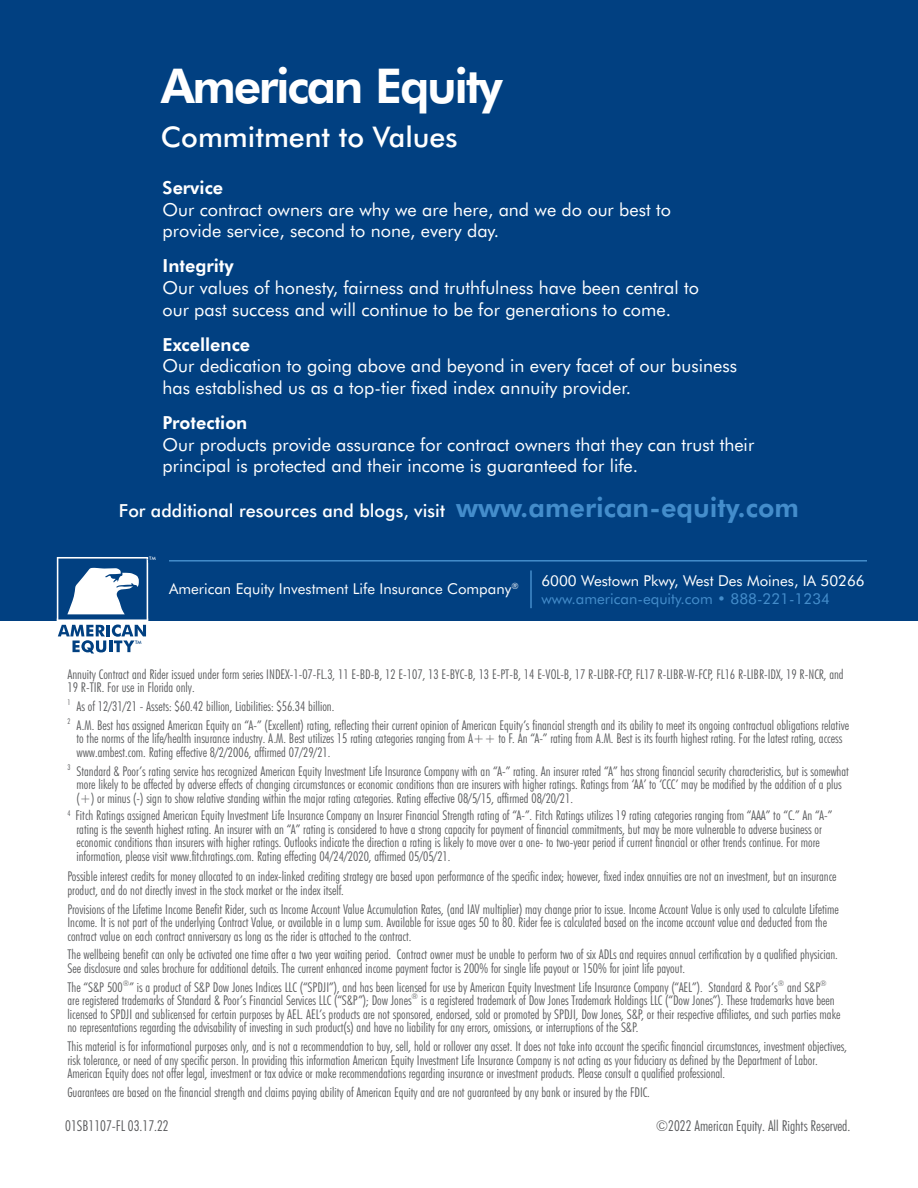
<style>
.page{position:relative;width:918px;height:1188px;background:#fff}
.page>*{position:absolute;margin:0;border:0;box-sizing:border-box;transform-origin:0 0}
.t1{font:800 48px "Futura BT";letter-spacing:-.05em;color:#fff}
.t2{font:500 28.5px "Futura BT";color:#fff}
.t3{font:18px/21.6px "Futura BT";color:#fff}
.t4{font:500 18px "Futura BT";color:#fff}
.t5{font:800 18px "Futura BT";color:#fff}
.t6{font:15px "Futura BT";color:#fff}
.t7{font:300 condensed 15px "Futura BT";color:#57585a}
.t8{font:15px "Futura BT";color:#448dcb}
.t9{font:300 condensed 13.5px/13.5px "Futura BT";color:#57585a}
.t10{font:500 4.65px "Futura BT";color:#fff}
.t11{font:500 4.65px "Futura BT";color:#014081}
.s1{font-weight:800;font-size:27px;color:#448dcb}
</style>
<div class="page">
<div style="left:0;top:0;width:918px;height:620px;background:#014081"></div>
<hr style="left:530px;top:570px;width:2px;height:38px;background:#448dcb">
<svg style="left:57px;top:557px;width:97px;height:97px"></svg>
<hr style="left:169px;top:560px;width:698px;height:2px;background:#448dcb">
<p class="t1" style="left:161px;top:57px;width:344px">American Equity</p>
<p class="t2" style="left:161px;top:120px;width:298px">Commitment to Values</p>
<p class="t5" style="left:163px;top:177px;width:62px">Service</p>
<p class="t3" style="left:163px;top:198px;width:510px">Our contract owners are why we are here, and we do our best to provide service, second to none, every day.</p>
<p class="t5" style="left:163px;top:255px;width:73px">Integrity</p>
<p class="t3" style="left:163px;top:277px;width:538px">Our values of honesty, fairness and truthfulness have been central to our past success and will continue to be for generations to come.</p>
<p class="t5" style="left:163px;top:333px;width:89px">Excellence</p>
<p class="t3" style="left:163px;top:355px;width:576px">Our dedication to going above and beyond in every facet of our business has established us as a top-tier fixed index annuity provider.</p>
<p class="t5" style="left:163px;top:412px;width:86px">Protection</p>
<p class="t3" style="left:163px;top:433px;width:593px">Our products provide assurance for contract owners that they can trust their principal is protected and their income is guaranteed for life.</p>
<p class="t4" style="left:119px;top:499px;width:682px">For additional resources and blogs, visit <span class="s1">www.american-equity.com</span></p>
<p class="t10" style="left:149px;top:556px;width:8px">TM</p>
<p class="t6" style="left:169px;top:580px;width:351px">American Equity Investment Life Insurance Company<sup>®</sup></p>
<p class="t11" style="left:135px;top:639px;width:8px">TM</p>
<p class="t6" style="left:541px;top:571px;width:325px">6000 Westown Pkwy, West Des Moines, IA 50266</p>
<p class="t8" style="left:541px;top:590px;width:290px">www.american-equity.com • 888-221-1234</p>
<p class="t9" style="left:68px;top:667px;width:778px">Annuity Contract and Rider issued under form series INDEX-1-07-FL.3, 11 E-BD-B, 12 E-107, 13 E-BYC-B, 13 E-PT-B, 14 E-VOL-B, 17 R-LIBR-FCP, FL17 R-LIBR-W-FCP, FL16 R-LIBR-IDX, 19 R-NCR, and<br>19 R-TIR. For use in Florida only.</p>
<p class="t9" style="left:68px;top:699px;width:268px"><sup>1</sup> As of 12/31/21 - Assets: $60.42 billion, Liabilities: $56.34 billion.</p>
<p class="t9" style="left:76px;top:718px;width:774px;text-indent:-9px"><sup>2</sup> A.M. Best has assigned American Equity an “A-” (Excellent) rating, reflecting their current opinion of American Equity’s financial strength and its ability to meet its ongoing contractual obligations relative to the norms of the life/health insurance industry. A.M. Best utilizes 15 rating categories ranging from A++ to F. An “A-” rating from A.M. Best is its fourth highest rating. For the latest rating, access www.ambest.com. Rating effective 8/2/2006, affirmed 07/29/21.</p>
<p class="t9" style="left:76px;top:764px;width:774px;text-indent:-9px"><sup>3</sup> Standard &amp; Poor’s rating service has recognized American Equity Investment Life Insurance Company with an “A-” rating. An insurer rated “A” has strong financial security characteristics, but is somewhat more likely to be affected by adverse effects of changing circumstances or economic conditions than are insurers with higher ratings. Ratings from ‘AA’ to ‘CCC’ may be modified by the addition of a plus (+) or minus (-) sign to show relative standing within the major rating categories. Rating effective 08/5/15, affirmed 08/20/21.</p>
<p class="t9" style="left:77px;top:809px;width:757px;text-indent:-9px"><sup>4</sup> Fitch Ratings assigned American Equity Investment Life Insurance Company an Insurer Financial Strength rating of “A-”. Fitch Ratings utilizes 19 rating categories ranging from “AAA” to “C.” An “A-” rating is the seventh highest rating. An insurer with an “A” rating is considered to have a strong capacity for payment of financial commitments, but may be more vulnerable to adverse business or economic conditions than insurers with higher ratings. Outlooks indicate the direction a rating is likely to move over a one- to two-year period if current financial or other trends continue. For more information, please visit www.fitchratings.com. Rating effecting 04/24/2020, affirmed 05/05/21.</p>
<p class="t9" style="left:67px;top:869px;width:771px">Possible interest credits for money allocated to an index-linked crediting strategy are based upon performance of the specific index; however, fixed index annuities are not an investment, but an insurance product, and do not directly invest in the stock market or the index itself.</p>
<p class="t9" style="left:67px;top:902px;width:773px">Provisions of the Lifetime Income Benefit Rider, such as Income Account Value Accumulation Rates, (and IAV multiplier) may change prior to issue. Income Account Value is only used to calculate Lifetime<br>Income. It is not part of the underlying Contract Value, or available in a lump sum. Available for issue ages 50 to 80. Rider fee is calculated based on the income account value and deducted from the contract value on each contract anniversary as long as the rider is attached to the contract.</p>
<p class="t9" style="left:67px;top:948px;width:772px">The wellbeing benefit can only be activated one time after a two year waiting period. Contract owner must be unable to perform two of six ADLs and requires annual certification by a qualified physician.<br>See disclosure and sales brochure for additional details. The current enhanced income payment factor is 200% for single life payout or 150% for joint life payout.</p>
<p class="t9" style="left:67px;top:980px;width:774px">The “S&amp;P 500<sup>®</sup>” is a product of S&amp;P Dow Jones Indices LLC (“SPDJI”), and has been licensed for use by American Equity Investment Life Insurance Company (“AEL”). Standard &amp; Poor’s<sup>®</sup> and S&amp;P<sup>® </sup>are registered trademarks of Standard &amp; Poor’s Financial Services LLC (“S&amp;P”); Dow Jones<sup>®</sup> is a registered trademark of Dow Jones Trademark Holdings LLC (“Dow Jones”). These trademarks have been licensed to SPDJI and sublicensed for certain purposes by AEL. AEL’s products are not sponsored, endorsed, sold or promoted by SPDJI, Dow Jones, S&amp;P, or their respective affiliates, and such parties make no representations regarding the advisability of investing in such product(s) and have no liability for any errors, omissions, or interruptions of the S&amp;P.</p>
<p class="t9" style="left:67px;top:1040px;width:781px">This material is for informational purposes only, and is not a recommendation to buy, sell, hold or rollover any asset. It does not take into account the specific financial circumstances, investment objectives, risk tolerance, or need of any specific person. In providing this information American Equity Investment Life Insurance Company is not acting as your fiduciary as defined by the Department of Labor.<br>American Equity does not offer legal, investment or tax advice or make recommendations regarding insurance or investment products. Please consult a qualified professional.</p>
<p class="t9" style="left:67px;top:1085px;width:584px">Guarantees are based on the financial strength and claims paying ability of American Equity and are not guaranteed by any bank or insured by the FDIC.</p>
<p class="t7" style="left:65px;top:1117px;width:105px">01SB1107-FL 03.17.22</p>
<p class="t7" style="left:656px;top:1117px;width:196px">©2022 American Equity. All Rights Reserved.</p>
</div>
